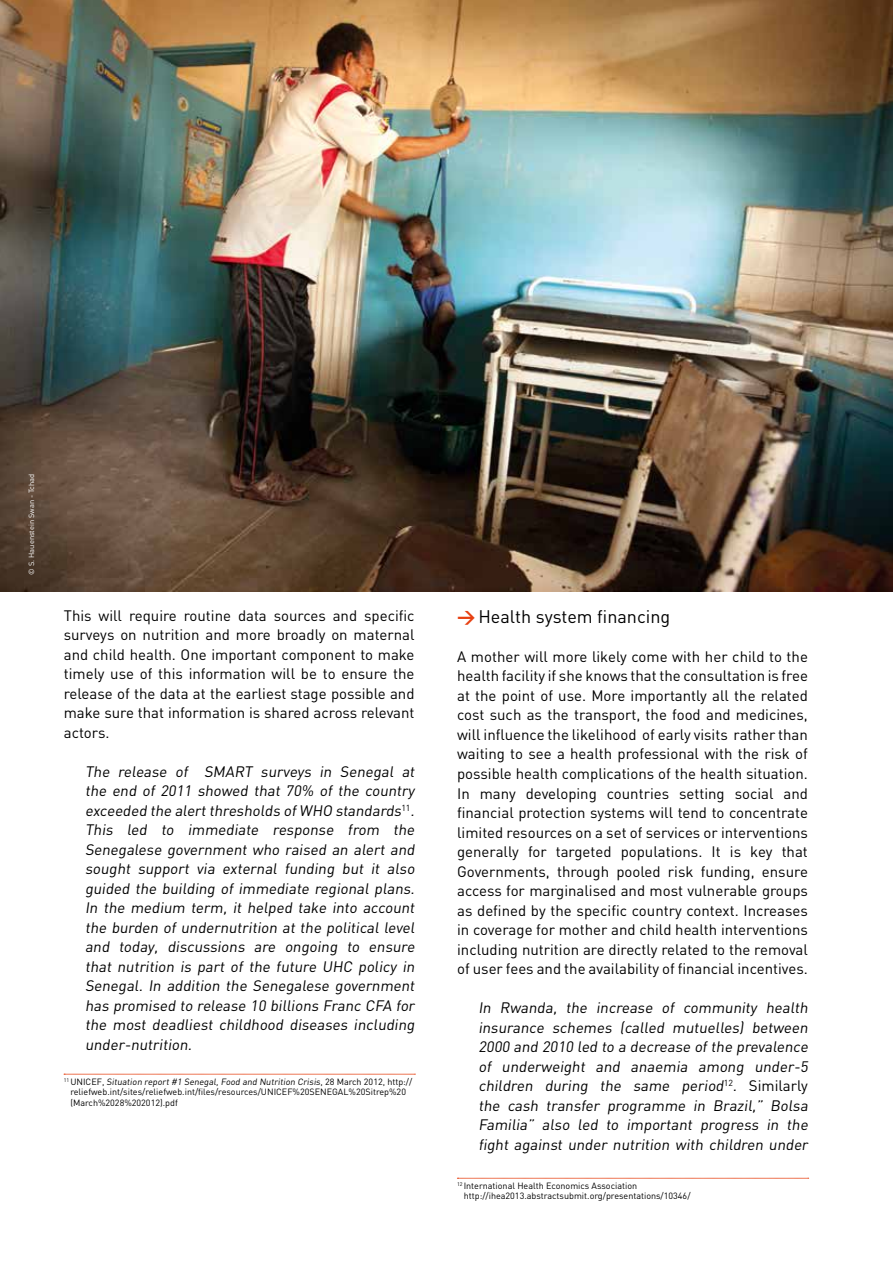
<style>
.page{position:relative;width:893px;height:1263px;background:#fff}
.page>*{position:absolute;margin:0;border:0;box-sizing:border-box;transform-origin:0 0}
.t1{font:18px "DIN";color:#000}
.t2{font:15px/19.5px "DIN";color:#000;text-align:justify}
.t3{font:9px/10.5px "DIN";color:#000}
.t4{font:7.5px "DIN";color:#fff}
.s1{font-weight:700;color:#e74011}
</style>
<div class="page">
<svg style="left:64px;top:1074px;width:351px;height:1px"></svg>
<svg style="left:457px;top:1178px;width:352px;height:1px"></svg>
<img style="left:0;top:0;width:893px;height:591px">
<p class="t4" style="left:27px;top:575px;width:102px;rotate:-90deg">© S. Hauenstein Swan - Tchad</p>
<p class="t2" style="left:64px;top:605px;width:352px">This will require routine data sources and specific surveys on nutrition and more broadly on maternal and child health. One important component to make timely use of this information will be to ensure the release of the data at the earliest stage possible and make sure that information is shared across relevant actors.</p>
<p class="t2" style="left:85px;top:761px;width:334px">The release of SMART surveys in Senegal at the end of 2011 showed that 70% of the country exceeded the alert thresholds ofWHO standards<sup>1</sup> <sup>1</sup> .<br>This led to immediate response from the Senegalese government who raised an alert and sought support via external funding but it also guided the building of immediate regional plans.<br>In the medium term, it helped take into account the burden of undernutrition at the political level and today, discussions are ongoing to ensure that nutrition is part of the future UHC policy in Senegal. In addition the Senegalese government has promised to release 10 billions Franc CFA for the most deadliest childhood diseases including under-nutrition.</p>
<p class="t3" style="left:70px;top:1076px;width:343px;text-indent:-7px"><sup>1</sup> <sup>1</sup> U N I C E F , Situation report #1 Senegal, Food and Nutrition Crisis, 2 8 M a rc h 2 0 1 2 , h tt p :// reliefweb.int/sites/reliefweb.int/files/resources/UNICEF%20SENEGAL%20Sitrep%20 (March%2028%202012).pdf</p>
<p class="t1" style="left:457px;top:605px;width:215px"><span class="s1">&gt;</span>Health system financing</p>
<p class="t2" style="left:457px;top:646px;width:352px">A mother will more likely come with her child to the health facility if she knows that the consultation is free at the point of use. More importantly all the related cost such as the transport, the food and medicines, will influence the likelihood of early visits rather than waiting to see a health professional with the risk of possible health complications of the health situation.<br>In many developing countries setting social and financial protection systems will tend to concentrate limited resources on a set of services or interventions generally for targeted populations. It is key that Governments, through pooled risk funding, ensure access for marginalised and most vulnerable groups as defined by the specific country context. Increases in coverage for mother and child health interventions including nutrition are directly related to the removal of user fees and the availability of financial incentives.</p>
<p class="t2" style="left:478px;top:997px;width:334px;text-align:left">In Rwanda, the increase of community health insurance schemes (called mutuelles) between 2000 and 2010 led to a decrease of the prevalence of underweight and anaemia among under-5 children during the same period<sup>1</sup> <sup>2</sup> . S i m i la rly the cash transfer programme in Brazil,” Bolsa Familia” also led to important progress in the fight against under nutrition with children under</p>
<p class="t3" style="left:464px;top:1180px;width:228px;text-indent:-7px"><sup>12</sup> International Health Economics Association http://ihea2013.abstractsubmit.org/presentations/10346/</p>
</div>
